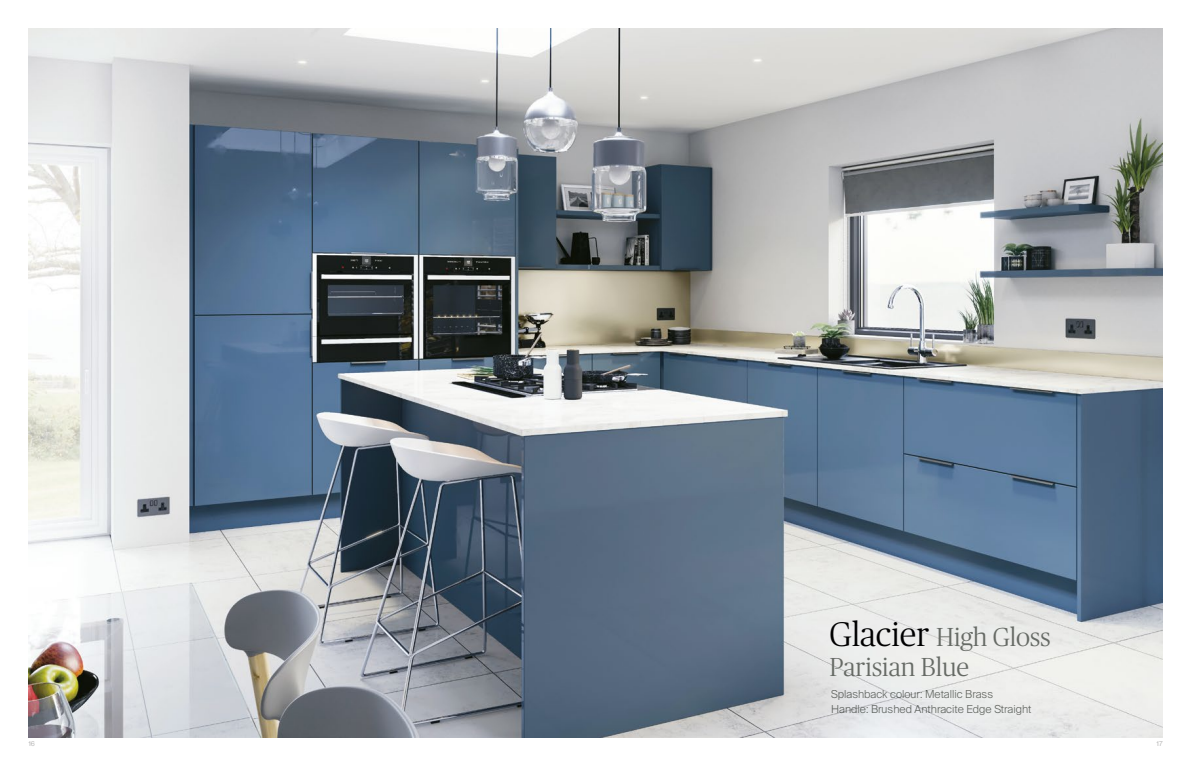
<style>
.page{position:relative;width:1191px;height:766px;background:#fff}
.page>*{position:absolute;margin:0;border:0;box-sizing:border-box;transform-origin:0 0}
.t1{font:300 26px/30px "Publico";color:#666a65}
.t2{font:300 11px/15px "Suisse Intl";color:#666a65}
.t3{font:7px "Haas Grot Disp 55 Roman";color:#b3b2b2}
.s1{font-size:34px;color:#000}
</style>
<div class="page">
<img style="left:28px;top:28px;width:1134px;height:709px">
<h1 class="t1" style="left:829px;top:622px;width:223px"><span class="s1">Glacier</span> High Gloss<br>Parisian Blue</h1>
<p class="t2" style="left:831px;top:686px;width:202px">Splashback colour: Metallic Brass<br>Handle: Brushed Anthracite Edge Straight</p>
<p class="t3" style="left:28px;top:739px;width:8px">16</p>
<p class="t3" style="left:1156px;top:739px;width:8px">17</p>
</div>
